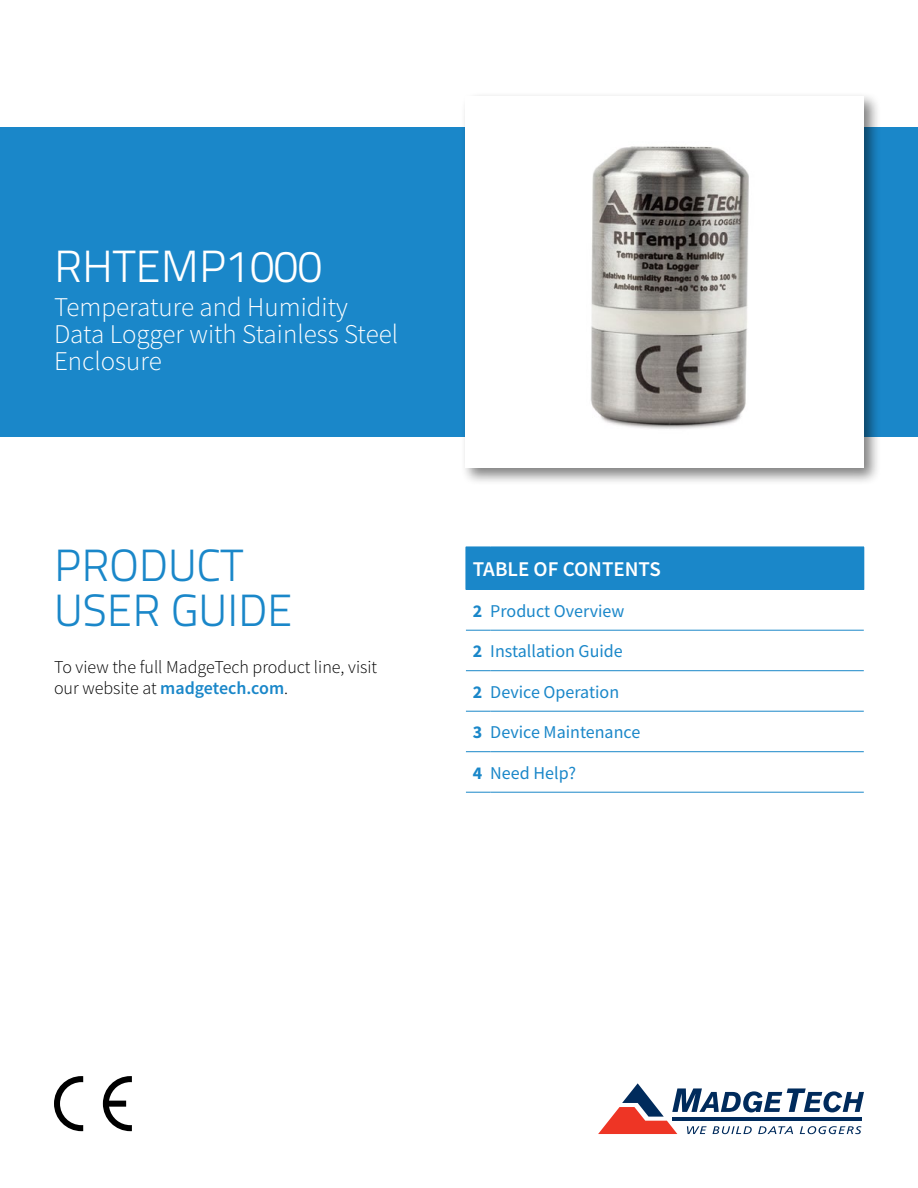
<style>
.page{position:relative;width:918px;height:1188px;background:#fff}
.page>*{position:absolute;margin:0;border:0;box-sizing:border-box;transform-origin:0 0}
.t1{font:300 45px/45.8px "Titillium Text 22 L";color:#1a87c9}
.t2{font:300 45px "Titillium Text 22 L";color:#fff}
.t3{font:300 27px/27px "Source Sans Pro";color:#fff}
.t4{font:600 21px "Source Sans Pro";color:#fff}
.t5{font:18px "Source Sans Pro";color:#1a87c9}
.t6{font:300 18px/21.6px "Source Sans Pro";color:#000}
.s1{font-weight:600;color:#1a87c9}
.s2{font-weight:700}
</style>
<div class="page">
<div style="left:0;top:127px;width:918px;height:309px;background:#1a87c9"></div>
<div style="left:461px;top:91px;width:421px;height:395px;background:#000;opacity:.5"></div>
<div style="left:466px;top:96px;width:398px;height:372px;background:#fff"></div>
<svg style="left:598px;top:1083px;width:266px;height:51px"></svg>
<hr style="left:672px;top:1117px;width:190px;height:3px;background:#002b5c">
<svg style="left:103px;top:1076px;width:29px;height:55px"></svg>
<svg style="left:54px;top:1076px;width:29px;height:55px"></svg>
<img style="left:590px;top:146px;width:159px;height:283px">
<div style="left:466px;top:547px;width:398px;height:43px;background:#1a87c9"></div>
<hr style="left:864px;top:547px;width:1px;height:43px;background:#1a87c9">
<svg style="left:466px;top:630px;width:24px;height:1px"></svg>
<hr style="left:490px;top:630px;width:374px;height:1px;background:#1a87c9">
<svg style="left:466px;top:670px;width:24px;height:1px"></svg>
<hr style="left:490px;top:670px;width:374px;height:1px;background:#1a87c9">
<svg style="left:466px;top:711px;width:24px;height:1px"></svg>
<hr style="left:490px;top:711px;width:374px;height:1px;background:#1a87c9">
<svg style="left:466px;top:751px;width:24px;height:1px"></svg>
<svg style="left:466px;top:792px;width:24px;height:1px"></svg>
<hr style="left:490px;top:751px;width:374px;height:1px;background:#1a87c9">
<hr style="left:490px;top:792px;width:374px;height:1px;background:#1a87c9">
<h1 class="t2" style="left:54px;top:233px;width:270px">RHTEMP1000</h1>
<h2 class="t3" style="left:54px;top:293px;width:346px">Temperature and Humidity<br>Data Logger with Stainless Steel<br>Enclosure</h2>
<h1 class="t1" style="left:54px;top:540px;width:240px">PRODUCT<br>USER GUIDE</h1>
<p class="t6" style="left:54px;top:656px;width:325px">To view the full MadgeTech product line, visit our website at <span class="s1">madgetech.com</span>.</p>
<p class="t4" style="left:473px;top:555px;width:190px">TABLE OF CONTENTS</p>
<p class="t5" style="left:473px;top:599px;width:153px"><span class="s2">2</span> Product Overview</p>
<p class="t5" style="left:473px;top:640px;width:152px"><span class="s2">2</span> Installation Guide</p>
<p class="t5" style="left:473px;top:680px;width:148px"><span class="s2">2</span> Device Operation</p>
<p class="t5" style="left:473px;top:721px;width:169px"><span class="s2">3</span> Device Maintenance</p>
<p class="t5" style="left:473px;top:761px;width:105px"><span class="s2">4</span> Need Help?</p>
</div>
